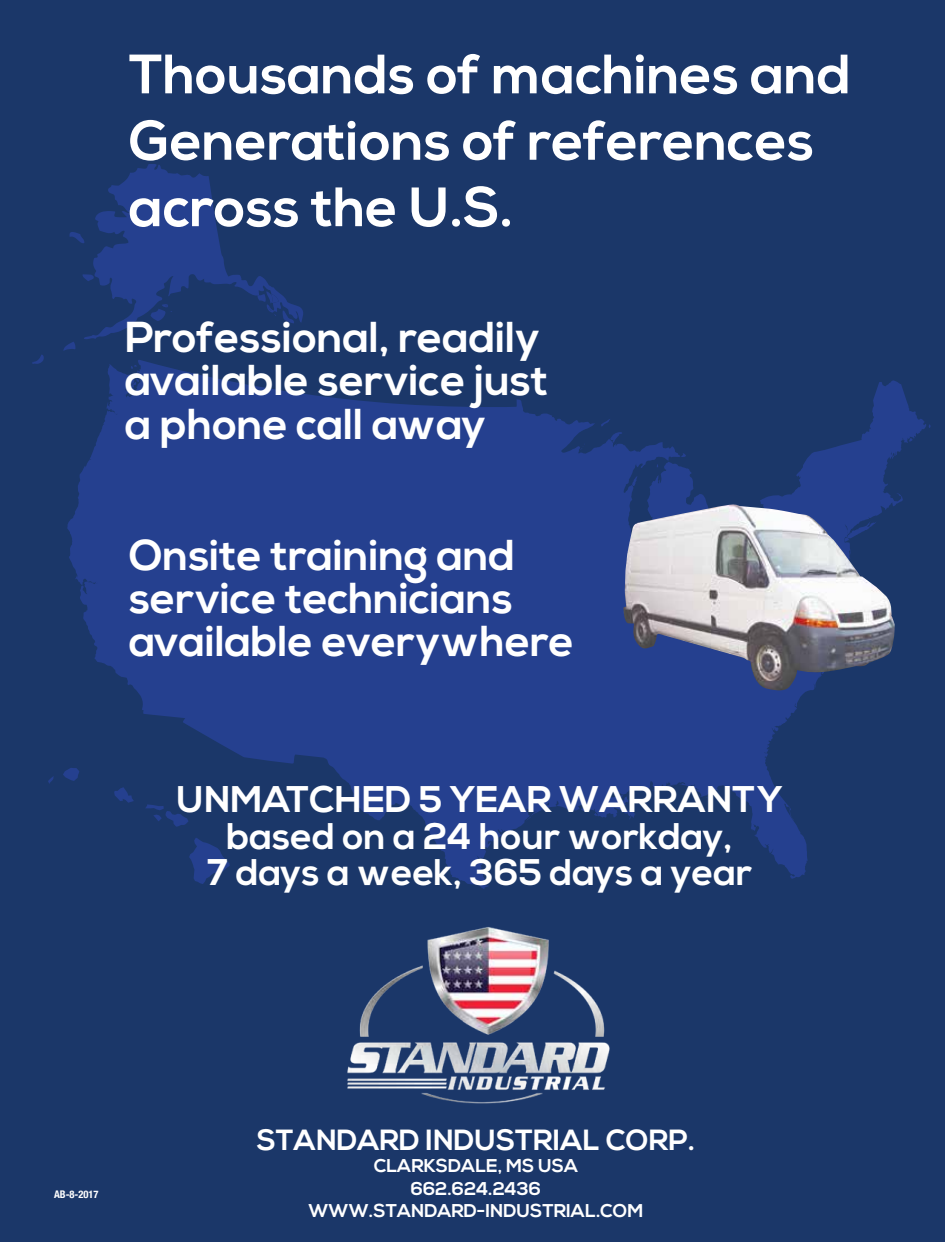
<style>
.page{position:relative;width:945px;height:1242px;background:#1b3769}
.page>*{position:absolute;margin:0;border:0;box-sizing:border-box;transform-origin:0 0}
.t1{font:700 55.35px/66.4px "Nexa";color:#fff}
.t2{font:700 43.2px/43.2px "Nexa";color:#fff}
.t3{font:700 37.05px/36.2px "Nexa";color:#fff;text-align:center}
.t4{font:700 29.1px "Nexa";color:#fff}
.t5{font:700 18.45px/22.2px "Nexa";color:#fff;text-align:center}
.t6{font:700 condensed 10.5px "Helvetica Neue";color:#fff}
</style>
<div class="page">
<img style="left:347px;top:927px;width:263px;height:177px">
<svg style="left:32px;top:355px;width:12px;height:9px"></svg>
<svg style="left:63px;top:164px;width:240px;height:187px"></svg>
<svg style="left:67px;top:360px;width:859px;height:529px;fill:#25408f"></svg>
<svg style="left:909px;top:438px;width:3px;height:4px"></svg>
<svg style="left:48px;top:776px;width:6px;height:8px"></svg>
<svg style="left:63px;top:768px;width:16px;height:13px"></svg>
<svg style="left:114px;top:787px;width:20px;height:16px"></svg>
<svg style="left:145px;top:804px;width:44px;height:23px"></svg>
<svg style="left:189px;top:838px;width:41px;height:46px"></svg>
<svg style="left:106px;top:408px;width:8px;height:3px"></svg>
<img style="left:623px;top:504px;width:272px;height:187px">
<p class="t1" style="left:129px;top:43px;width:724px">Thousands of machines and<br>Generations of references across the U.S.</p>
<p class="t2" style="left:125px;top:317px;width:425px">Professional, readily available service just a phone call away</p>
<p class="t2" style="left:129px;top:535px;width:447px">Onsite training and service technicians available everywhere</p>
<p class="t3" style="left:176px;top:783px;width:608px">UNMATCHED 5 YEAR WARRANTY based on a 24 hour workday,<br>7 days a week, 365 days a year</p>
<p class="t6" style="left:54px;top:1188px;width:46px">AB-8-2017</p>
<p class="t4" style="left:257px;top:1123px;width:440px">STANDARD INDUSTRIAL CORP.</p>
<p class="t5" style="left:309px;top:1156px;width:336px">CLARKSDALE, MS USA<br>662.624.2436<br>WWW.STANDARD-INDUSTRIAL.COM</p>
</div>
